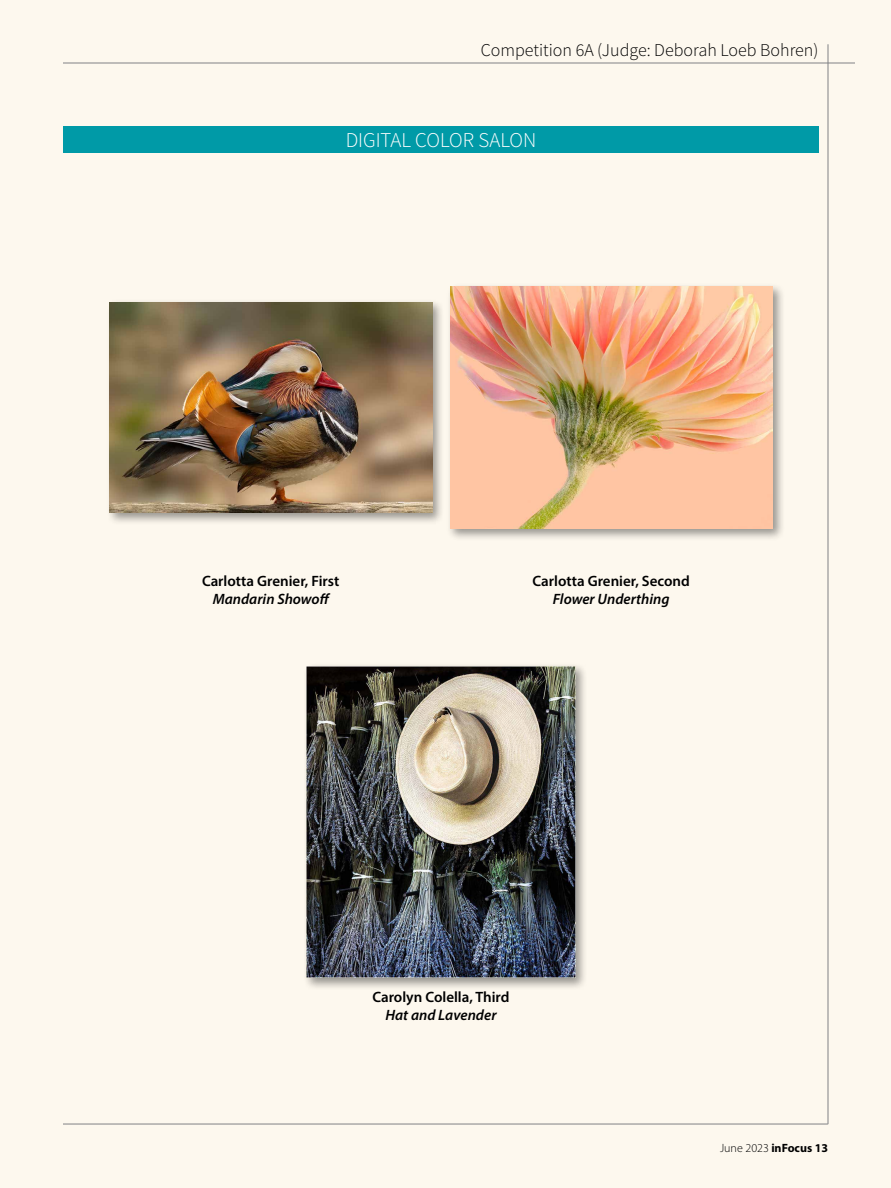
<style>
.page{position:relative;width:891px;height:1188px;background:#fdf8ee}
.page>*{position:absolute;margin:0;border:0;box-sizing:border-box;transform-origin:0 0}
.t1{font:300 21px "Source Sans Pro";color:#fff}
.t2{font:300 18px "Source Sans Pro";color:#000}
.t3{font:600 15px "Myriad Pro";color:#000}
.t4{font:italic 600 15px "Myriad Pro";color:#000}
.t5{font:700 12px "Myriad Pro";color:#000}
.s1{font-weight:300}
</style>
<div class="page">
<hr style="left:828px;top:44px;width:1px;height:1080px;background:#808285">
<hr style="left:63px;top:63px;width:792px;height:1px;background:#808285">
<hr style="left:63px;top:1124px;width:765px;height:1px;background:#808285">
<div style="left:106px;top:298px;width:338px;height:227px;background:#000;opacity:.4"></div>
<img style="left:110px;top:302px;width:322px;height:211px">
<div style="left:446px;top:283px;width:339px;height:258px;background:#000;opacity:.4"></div>
<img style="left:450px;top:286px;width:322px;height:242px">
<div style="left:303px;top:662px;width:285px;height:329px;background:#000;opacity:.4"></div>
<img style="left:306px;top:666px;width:270px;height:312px">
<div style="left:63px;top:126px;width:756px;height:27px;background:#009aa7"></div>
<p class="t2" style="left:481px;top:39px;width:339px">Competition 6A (Judge: Deborah Loeb Bohren)</p>
<h1 class="t1" style="left:346px;top:127px;width:192px">DIGITAL COLOR SALON</h1>
<p class="t3" style="left:202px;top:572px;width:139px">Carlotta Grenier, First</p>
<p class="t4" style="left:213px;top:590px;width:119px">Mandarin Showoff</p>
<p class="t3" style="left:533px;top:572px;width:159px">Carlotta Grenier, Second</p>
<p class="t4" style="left:553px;top:590px;width:118px">Flower Underthing</p>
<p class="t3" style="left:372px;top:987px;width:139px">Carolyn Colella, Third</p>
<p class="t4" style="left:385px;top:1005px;width:113px">Hat and Lavender</p>
<p class="t5" style="left:720px;top:1140px;width:109px"><span class="s1">June 2023</span> inFocus 13</p>
</div>
